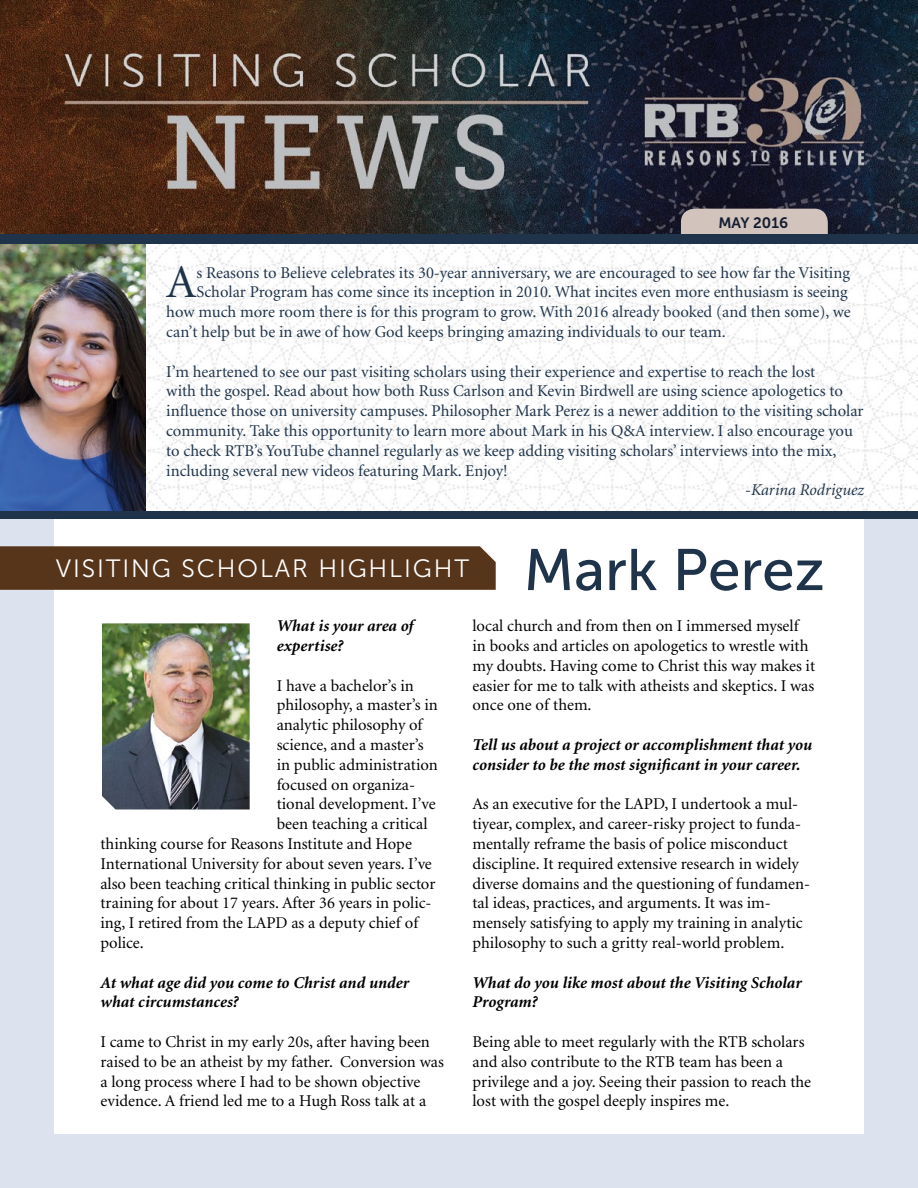
<style>
.page{position:relative;width:918px;height:1188px;background:#fff}
.page>*{position:absolute;margin:0;border:0;box-sizing:border-box;transform-origin:0 0}
.t1{font:58.35px "Museo Sans 500";color:#1f344a}
.t2{font:46.95px "Minion";color:#1f344a}
.t3{font:25.05px "Museo Sans 300";letter-spacing:.075em;color:#fff}
.t4{font:16.5px/19.8px "Minion";color:#000}
.t5{font:16.5px "Minion";color:#1f344a}
.t6{font:italic 700 16.5px/19.8px "Minion";color:#000}
.t7{font:italic 16.5px "Minion";color:#1f344a}
.t8{font:15px "Museo Sans 700";color:#141c30}
.s1{font-style:normal}
</style>
<div class="page">
<img style="left:0;top:0;width:918px;height:234px">
<div style="left:681px;top:209px;width:147px;height:25px;background:#d2c4bc"></div>
<div style="left:0;top:510px;width:918px;height:678px;background:#dce2ee"></div>
<div style="left:54px;top:510px;width:810px;height:624px;background:#fff"></div>
<div style="left:0;top:546px;width:496px;height:44px;background:#56351b"></div>
<img style="left:102px;top:623px;width:148px;height:186px">
<div style="left:0;top:234px;width:918px;height:284px;background:#1f344a"></div>
<img style="left:146px;top:245px;width:772px;height:265px">
<img style="left:0;top:245px;width:146px;height:265px">
<p class="t8" style="left:718px;top:214px;width:71px">MAY 2016</p>
<h2 class="t2" style="left:166px;top:259px;width:32px">A</h2>
<p class="t5" style="left:197px;top:264px;width:655px">s Reasons to Believe celebrates its 30-year anniversary, we are encouraged to see how far the Visiting</p>
<p class="t5" style="left:197px;top:284px;width:653px">Scholar Program has come since its inception in 2010. What incites even more enthusiasm is seeing</p>
<p class="t5" style="left:166px;top:304px;width:686px">how much more room there is for this program to grow. With 2016 already booked (and then some), we</p>
<p class="t5" style="left:166px;top:324px;width:561px">can’t help but be in awe of how God keeps bringing amazing individuals to our team.</p>
<p class="t5" style="left:166px;top:363px;width:651px">I’m heartened to see our past visiting scholars using their experience and expertise to reach the lost</p>
<p class="t5" style="left:166px;top:383px;width:678px">with the gospel. Read about how both Russ Carlson and Kevin Birdwell are using science apologetics to</p>
<p class="t5" style="left:166px;top:403px;width:699px">influence those on university campuses. Philosopher Mark Perez is a newer addition to the visiting scholar</p>
<p class="t5" style="left:166px;top:423px;width:688px">community. Take this opportunity to learn more about Mark in his Q&amp;A interview. I also encourage you</p>
<p class="t5" style="left:166px;top:442px;width:672px">to check RTB’s YouTube channel regularly as we keep adding visiting scholars’ interviews into the mix,</p>
<p class="t5" style="left:166px;top:462px;width:343px">including several new videos featuring Mark. Enjoy!</p>
<p class="t7" style="left:745px;top:482px;width:120px"><span class="s1">-</span>Karina Rodriguez</p>
<h3 class="t3" style="left:56px;top:555px;width:415px">VISITING SCHOLAR HIGHLIGHT</h3>
<h1 class="t1" style="left:524px;top:538px;width:303px">Mark Perez</h1>
<p class="t6" style="left:277px;top:617px;width:138px">What is your area of expertise?</p>
<p class="t4" style="left:277px;top:676px;width:139px">I have a bachelor’s in</p>
<p class="t4" style="left:277px;top:696px;width:163px">philosophy, a master’s in</p>
<p class="t4" style="left:277px;top:716px;width:147px">analytic philosophy of</p>
<p class="t4" style="left:277px;top:736px;width:149px">science, and a master’s</p>
<p class="t4" style="left:277px;top:755px;width:163px">in public administration</p>
<p class="t4" style="left:277px;top:775px;width:140px">focused on organiza-</p>
<p class="t4" style="left:277px;top:795px;width:160px">tional development. I’ve</p>
<p class="t4" style="left:277px;top:815px;width:152px">been teaching a critical</p>
<p class="t4" style="left:100px;top:835px;width:313px">thinking course for Reasons Institute and Hope</p>
<p class="t4" style="left:100px;top:854px;width:333px">International University for about seven years. I’ve</p>
<p class="t4" style="left:100px;top:874px;width:337px">also been teaching critical thinking in public sector</p>
<p class="t4" style="left:100px;top:894px;width:333px">training for about 17 years. After 36 years in polic-</p>
<p class="t4" style="left:100px;top:914px;width:319px">ing, I retired from the LAPD as a deputy chief of</p>
<p class="t4" style="left:100px;top:934px;width:45px">police.</p>
<p class="t6" style="left:100px;top:973px;width:310px">At what age did you come to Christ and under what circumstances?</p>
<p class="t4" style="left:100px;top:1033px;width:345px">I came to Christ in my early 20s, after having been raised to be an atheist by my father. Conversion was a long process where I had to be shown objective evidence. A friend led me to a Hugh Ross talk at a</p>
<p class="t4" style="left:473px;top:617px;width:344px">local church and from then on I immersed myself in books and articles on apologetics to wrestle with my doubts. Having come to Christ this way makes it easier for me to talk with atheists and skeptics. I was once one of them.</p>
<p class="t6" style="left:473px;top:735px;width:341px">Tell us about a project or accomplishment that you consider to be the most significant in your career.</p>
<p class="t4" style="left:473px;top:795px;width:339px">As an executive for the LAPD, I undertook a mul&shy;tiyear, complex, and career-risky project to funda&shy;mentally reframe the basis of police misconduct discipline. It required extensive research in widely diverse domains and the questioning of fundamen&shy;tal ideas, practices, and arguments. It was im&shy;mensely satisfying to apply my training in analytic philosophy to such a gritty real-world problem.</p>
<p class="t6" style="left:473px;top:973px;width:331px">What do you like most about the Visiting Scholar<br>Program?</p>
<p class="t4" style="left:473px;top:1033px;width:340px">Being able to meet regularly with the RTB scholars and also contribute to the RTB team has been a privilege and a joy. Seeing their passion to reach the lost with the gospel deeply inspires me.</p>
</div>
